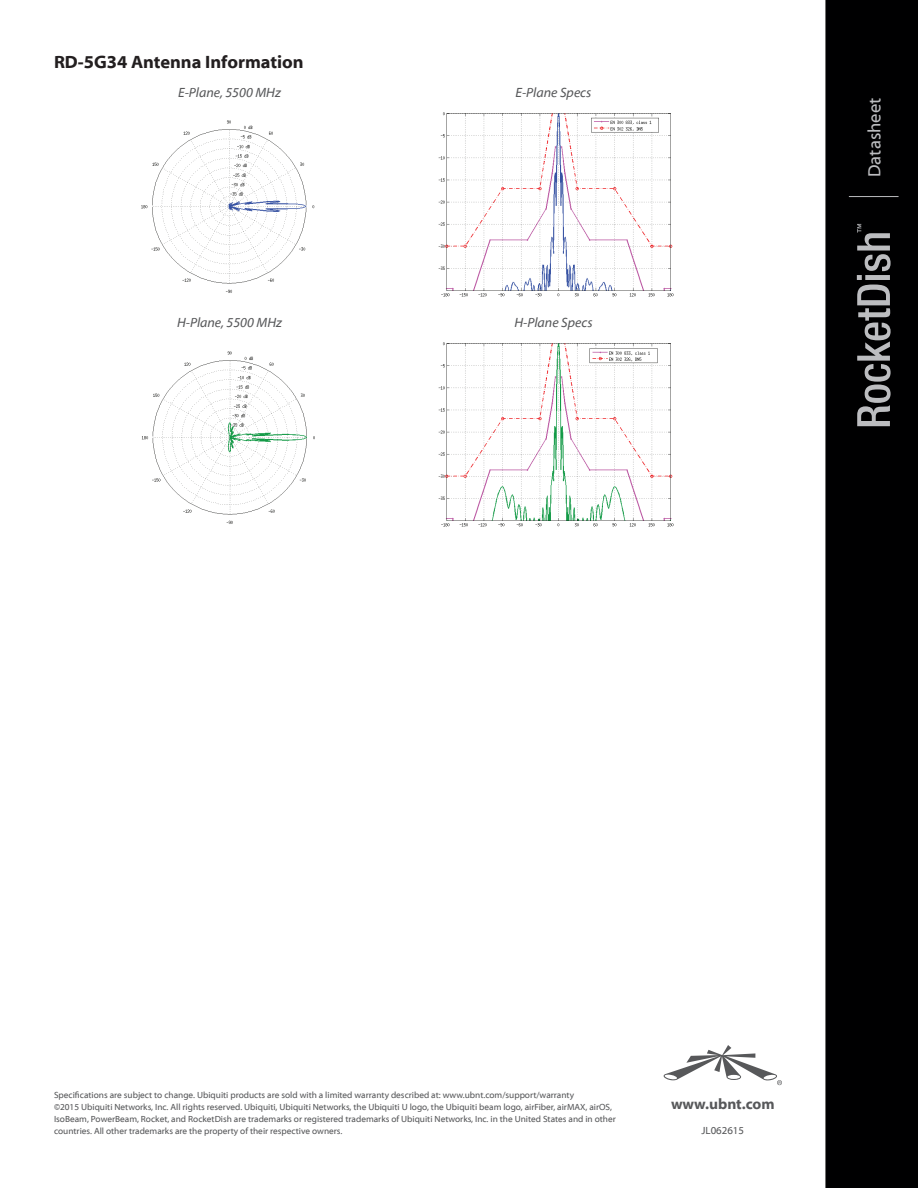
<style>
.page{position:relative;width:918px;height:1188px;background:#fff}
.page>*{position:absolute;margin:0;border:0;box-sizing:border-box;transform-origin:0 0}
.t1{font:700 18px "Myriad Web Pro";color:#231f20}
.t2{font:18px "Myriad Web Pro";color:#bcbdc0}
.t3{font:700 15px "Myriad Web Pro";color:#57585a}
.t4{font:italic 13.5px "Myriad Web Pro";color:#57585a}
.t5{font:10.5px "Myriad Web Pro";color:#57585a}
.t6{font:9px/12px "Myriad Web Pro";color:#57585a}
</style>
<div class="page">
<div style="left:825px;top:0;width:93px;height:1188px;background:#000001"></div>
<hr style="left:849px;top:196px;width:50px;height:1px;background:#bcbdc0">
<svg style="left:857px;top:224px;width:34px;height:202px;background:#4b4c4d"></svg>
<svg style="left:664px;top:1045px;width:118px;height:40px"></svg>
<img style="left:141px;top:120px;width:174px;height:173px">
<img style="left:438px;top:112px;width:236px;height:185px">
<img style="left:142px;top:351px;width:173px;height:173px">
<img style="left:438px;top:342px;width:236px;height:185px">
<h1 class="t1" style="left:54px;top:52px;width:251px">RD-5G34 Antenna Information</h1>
<h3 class="t4" style="left:178px;top:85px;width:104px">E-Plane, 5500 MHz</h3>
<h3 class="t4" style="left:516px;top:85px;width:77px">E-Plane Specs</h3>
<h3 class="t4" style="left:177px;top:316px;width:106px">H-Plane, 5500 MHz</h3>
<h3 class="t4" style="left:514px;top:316px;width:80px">H-Plane Specs</h3>
<h1 class="t2" style="left:865px;top:177px;width:81px;rotate:-90deg">Datasheet</h1>
<p class="t6" style="left:54px;top:1089px;width:563px">Specifications are subject to change. Ubiquiti products are sold with a limited warranty described at: www.ubnt.com/support/warranty<br>©2015 Ubiquiti Networks, Inc. All rights reserved. Ubiquiti, Ubiquiti Networks, the Ubiquiti U logo, the Ubiquiti beam logo, airFiber, airMAX, airOS, IsoBeam, PowerBeam, Rocket, and RocketDish are trademarks or registered trademarks of Ubiquiti Networks, Inc. in the United States and in other countries. All other trademarks are the property of their respective owners.</p>
<h2 class="t3" style="left:671px;top:1095px;width:105px">www.ubnt.com</h2>
<p class="t5" style="left:702px;top:1125px;width:44px">JL062615</p>
</div>
